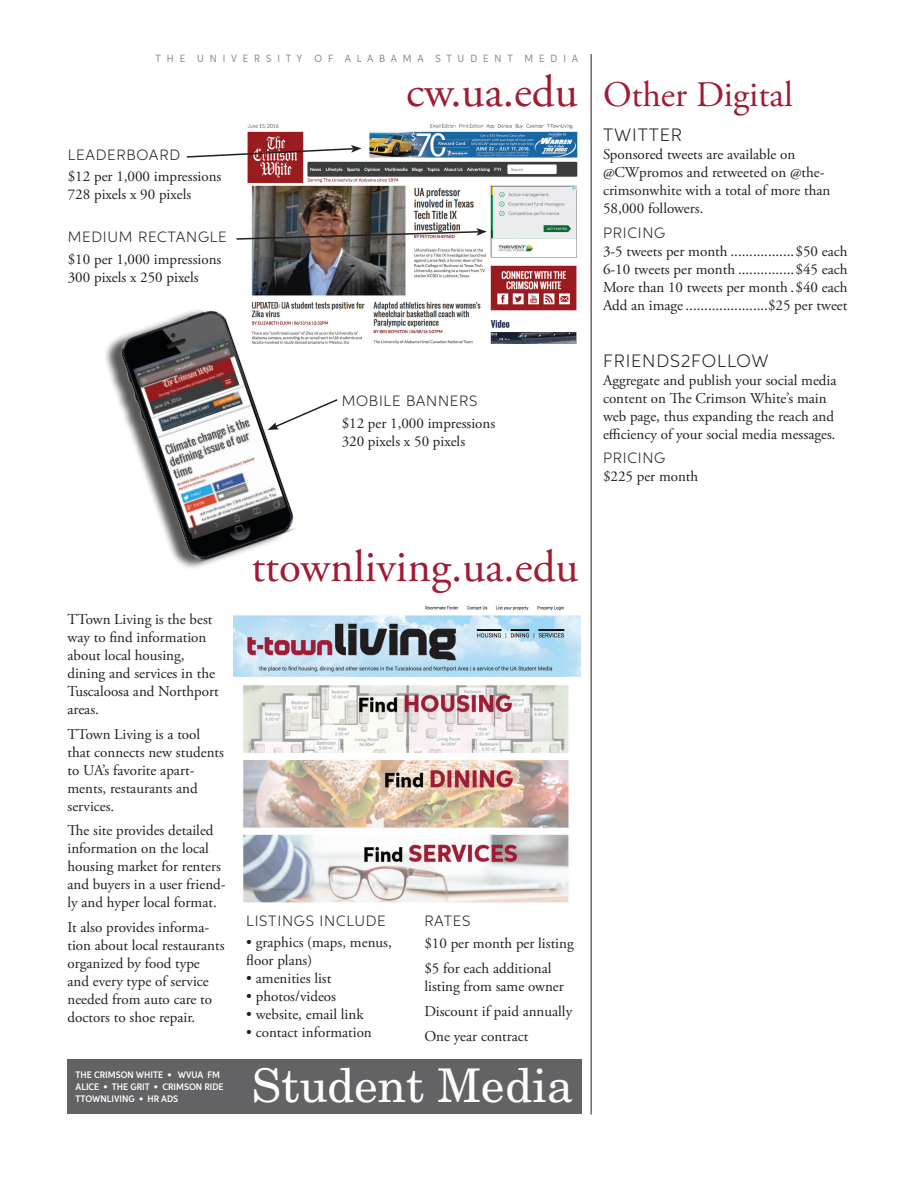
<style>
.page{position:relative;width:918px;height:1188px;background:#fff}
.page>*{position:absolute;margin:0;border:0;box-sizing:border-box;transform-origin:0 0}
.t1{font:46.5px "New Century Schlbk";color:#fff}
.t2{font:45px "Adobe Garamond Pro";color:#9f1c33}
.t3{font:36px "Adobe Garamond Pro";color:#9f1c33}
.t4{font:300 18px "Aspira";letter-spacing:.05em;color:#231f20}
.t5{font:15px/18px "Adobe Garamond Pro";color:#231f20}
.t6{font:300 15px "Aspira";letter-spacing:.05em;color:#231f20}
.t7{font:10.5px "Aspira Nar";color:#808285}
.t8{font:600 9.45px/12px "Aspira Nar";color:#fff}
</style>
<div class="page">
<hr style="left:591px;top:54px;width:1px;height:1061px;background:#231f20">
<img style="left:234px;top:606px;width:346px;height:297px">
<div style="left:68px;top:1059px;width:513px;height:55px;background:#636366"></div>
<img style="left:247px;top:124px;width:331px;height:220px">
<img style="left:105px;top:288px;width:217px;height:280px">
<img style="left:136px;top:341px;width:150px;height:198px">
<svg style="left:186px;top:145px;width:176px;height:14px"></svg>
<svg style="left:236px;top:228px;width:251px;height:13px"></svg>
<svg style="left:268px;top:398px;width:70px;height:32px"></svg>
<p class="t7" style="left:156px;top:52px;width:424px">T H E U N I V E R S I T Y O F A L A B A M A S T U D E N T M E D I A</p>
<p class="t6" style="left:68px;top:146px;width:114px">LEADERBOARD</p>
<p class="t5" style="left:68px;top:168px;width:155px">$12 per 1,000 impressions<br>728 pixels x 90 pixels</p>
<p class="t6" style="left:68px;top:228px;width:160px">MEDIUM RECTANGLE</p>
<p class="t5" style="left:68px;top:251px;width:155px">$10 per 1,000 impressions<br>300 pixels x 250 pixels</p>
<h2 class="t2" style="left:406px;top:65px;width:173px">cw.ua.edu</h2>
<p class="t6" style="left:342px;top:392px;width:137px">MOBILE BANNERS</p>
<p class="t5" style="left:342px;top:414px;width:155px">$12 per 1,000 impressions<br>320 pixels x 50 pixels</p>
<h3 class="t3" style="left:603px;top:73px;width:191px">Other Digital</h3>
<p class="t4" style="left:603px;top:124px;width:80px">TWITTER</p>
<p class="t5" style="left:603px;top:146px;width:229px">Sponsored tweets are available on @CWpromos and retweeted on @the&shy;crimsonwhite with a total of more than<br>58,000 followers.</p>
<p class="t6" style="left:603px;top:224px;width:64px">PRICING</p>
<p class="t5" style="left:603px;top:243px;width:246px;text-align:justify">3-5 tweets per month .................$50 each 6-10 tweets per month ...............$45 each More than 10 tweets per month .$40 each Add an image......................$25 per tweet</p>
<p class="t4" style="left:603px;top:350px;width:167px">FRIENDS2FOLLOW</p>
<p class="t5" style="left:603px;top:372px;width:235px">Aggregate and publish your social media content on The Crimson White’s main web page, thus expanding the reach and efficiency of your social media messages.</p>
<p class="t6" style="left:603px;top:449px;width:64px">PRICING</p>
<p class="t5" style="left:603px;top:468px;width:97px">$225 per month</p>
<p class="t5" style="left:68px;top:611px;width:153px">TTown Living is the best way to find information about local housing, dining and services in the<br>Tuscaloosa and Northport areas.</p>
<p class="t5" style="left:68px;top:725px;width:158px">TTown Living is a tool that connects new students to UA’s favorite apart&shy;ments, restaurants and services.</p>
<p class="t5" style="left:68px;top:822px;width:160px">The site provides detailed information on the local housing market for renters and buyers in a user friend&shy;ly and hyper local format.</p>
<p class="t5" style="left:68px;top:919px;width:159px">It also provides informa&shy;tion about local restaurants organized by food type and every type of service needed from auto care to doctors to shoe repair.</p>
<p class="t8" style="left:76px;top:1069px;width:149px">THE CRIMSON WHITE • WVUA FM<br>ALICE • THE GRIT • CRIMSON RIDE<br>TTOWNLIVING • HR ADS</p>
<h2 class="t2" style="left:251px;top:539px;width:329px">ttownliving.ua.edu</h2>
<p class="t6" style="left:246px;top:911px;width:141px">LISTINGS INCLUDE</p>
<p class="t5" style="left:246px;top:934px;width:147px">• graphics (maps, menus, floor plans)</p>
<p class="t5" style="left:246px;top:970px;width:87px">• amenities list</p>
<p class="t5" style="left:246px;top:988px;width:91px">• photos/videos</p>
<p class="t5" style="left:246px;top:1006px;width:119px">• website, email link</p>
<p class="t5" style="left:246px;top:1024px;width:127px">• contact information</p>
<p class="t6" style="left:424px;top:912px;width:47px">RATES</p>
<p class="t5" style="left:424px;top:932px;width:151px;line-height:24.8px">$10 per month per listing $5 for each additional</p>
<p class="t5" style="left:424px;top:975px;width:149px;line-height:24.8px">listing from same owner<br>Discount if paid annually<br>One year contract</p>
<h1 class="t1" style="left:252px;top:1057px;width:322px">Student Media</h1>
</div>
